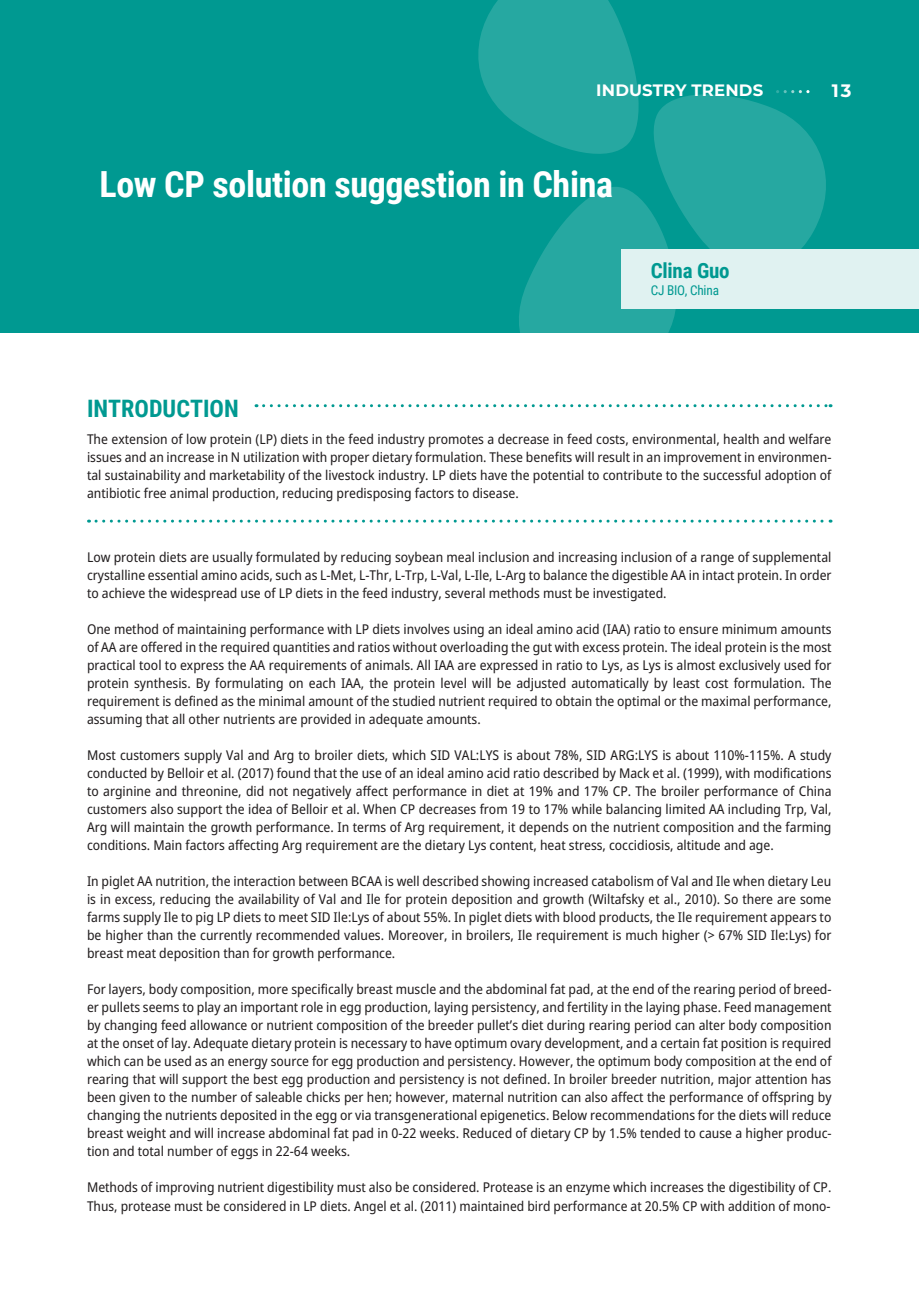
<style>
.page{position:relative;width:919px;height:1289px;background:#fff}
.page>*{position:absolute;margin:0;border:0;box-sizing:border-box;transform-origin:0 0}
.t1{font:700 36px "Roboto Condensed";letter-spacing:-.01em;color:#fff}
.t2{font:700 24px "Roboto Condensed";color:#009991}
.t3{font:700 21px "Roboto Condensed";letter-spacing:-.01em;color:#009991}
.t4{font:700 18px "Montserrat";color:#fff}
.t5{font:700 16.5px "Montserrat";letter-spacing:.01em;color:#fff}
.t6{font:semi-condensed 13.5px/18px "Noto Sans";color:#221e1f;text-align:justify}
.t7{font:13.5px "Roboto Condensed";letter-spacing:-.015em;color:#009991}
</style>
<div class="page">
<div style="left:0;top:0;width:918px;height:332px;background:#009991"></div>
<div style="left:621px;top:249px;width:297px;height:59px;background:#e0f2f1"></div>
<svg style="left:478px;top:0;width:348px;height:332px"></svg>
<svg style="left:96px;top:519px;width:735px;height:3px"></svg>
<svg style="left:263px;top:404px;width:568px;height:3px"></svg>
<p class="t5" style="left:596px;top:79px;width:168px">INDUSTRY TRENDS</p>
<h3 class="t4" style="left:831px;top:77px;width:21px">13</h3>
<h1 class="t1" style="left:99px;top:159px;width:515px">Low CP solution suggestion in China</h1>
<h3 class="t3" style="left:650px;top:256px;width:81px">Clina Guo</h3>
<p class="t7" style="left:650px;top:281px;width:70px">CJ BIO, China</p>
<h2 class="t2" style="left:87px;top:391px;width:153px">INTRODUCTION</h2>
<p class="t6" style="left:87px;top:431px;width:746px">The extension of low protein (LP) diets in the feed industry promotes a decrease in feed costs, environmental, health and welfare issues and an increase in N utilization with proper dietary formulation. These benefits will result in an improvement in environmen&shy;tal sustainability and marketability of the livestock industry. LP diets have the potential to contribute to the successful adoption of antibiotic free animal production, reducing predisposing factors to disease.</p>
<p class="t6" style="left:87px;top:548px;width:746px">Low protein diets are usually formulated by reducing soybean meal inclusion and increasing inclusion of a range of supplemental crystalline essential amino acids, such as L-Met, L-Thr, L-Trp, L-Val, L-Ile, L-Arg to balance the digestible AA in intact protein. In order to achieve the widespread use of LP diets in the feed industry, several methods must be investigated.</p>
<p class="t6" style="left:87px;top:620px;width:746px">One method of maintaining performance with LP diets involves using an ideal amino acid (IAA) ratio to ensure minimum amounts of AA are offered in the required quantities and ratios without overloading the gut with excess protein. The ideal protein is the most practical tool to express the AA requirements of animals. All IAA are expressed in ratio to Lys, as Lys is almost exclusively used for protein synthesis. By formulating on each IAA, the protein level will be adjusted automatically by least cost formulation. The requirement is defined as the minimal amount of the studied nutrient required to obtain the optimal or the maximal performance, assuming that all other nutrients are provided in adequate amounts.</p>
<p class="t6" style="left:87px;top:746px;width:746px">Most customers supply Val and Arg to broiler diets, which SID VAL:LYS is about 78%, SID ARG:LYS is about 110%-115%. A study conducted by Belloir et al. (2017) found that the use of an ideal amino acid ratio described by Mack et al. (1999), with modifications to arginine and threonine, did not negatively affect performance in diet at 19% and 17% CP. The broiler performance of China customers also support the idea of Belloir et al. When CP decreases from 19 to 17% while balancing limited AA including Trp, Val, Arg will maintain the growth performance. In terms of Arg requirement, it depends on the nutrient composition and the farming conditions. Main factors affecting Arg requirement are the dietary Lys content, heat stress, coccidiosis, altitude and age.</p>
<p class="t6" style="left:87px;top:872px;width:746px">In piglet AA nutrition, the interaction between BCAA is well described showing increased catabolism of Val and Ile when dietary Leu is in excess, reducing the availability of Val and Ile for protein deposition and growth (Wiltafsky et al., 2010). So there are some farms supply Ile to pig LP diets to meet SID Ile:Lys of about 55%. In piglet diets with blood products, the Ile requirement appears to be higher than the currently recommended values. Moreover, in broilers, Ile requirement is much higher (&gt; 67% SID Ile:Lys) for breast meat deposition than for growth performance.</p>
<p class="t6" style="left:87px;top:980px;width:746px">For layers, body composition, more specifically breast muscle and the abdominal fat pad, at the end of the rearing period of breed&shy;er pullets seems to play an important role in egg production, laying persistency, and fertility in the laying phase. Feed management by changing feed allowance or nutrient composition of the breeder pullet’s diet during rearing period can alter body composition at the onset of lay. Adequate dietary protein is necessary to have optimum ovary development, and a certain fat position is required which can be used as an energy source for egg production and persistency. However, the optimum body composition at the end of rearing that will support the best egg production and persistency is not defined. In broiler breeder nutrition, major attention has been given to the number of saleable chicks per hen; however, maternal nutrition can also affect the performance of offspring by changing the nutrients deposited in the egg or via transgenerational epigenetics. Below recommendations for the diets will reduce breast weight and will increase abdominal fat pad in 0-22 weeks. Reduced of dietary CP by 1.5% tended to cause a higher produc&shy;tion and total number of eggs in 22-64 weeks.</p>
<p class="t6" style="left:87px;top:1178px;width:745px">Methods of improving nutrient digestibility must also be considered. Protease is an enzyme which increases the digestibility of CP.<br>Thus, protease must be considered in LP diets. Angel et al. (2011) maintained bird performance at 20.5% CP with addition of mono-</p>
</div>
